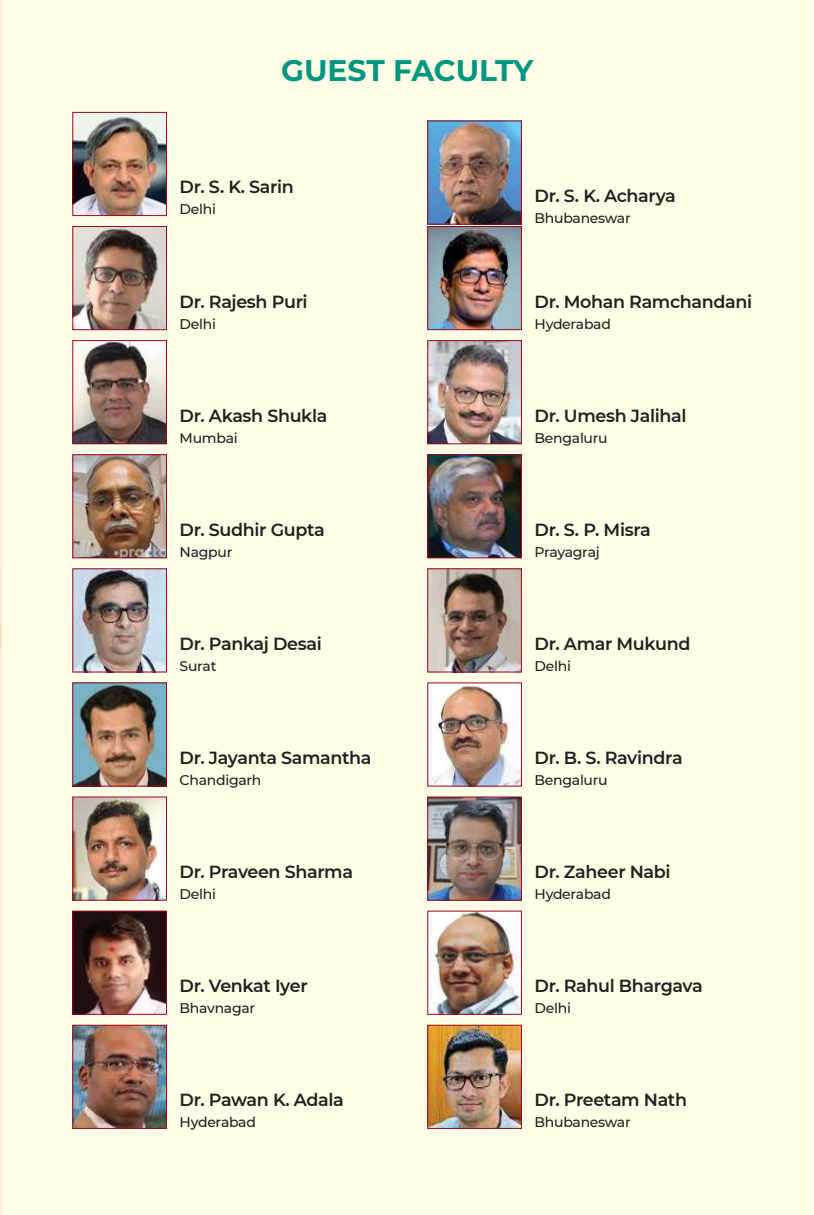
<style>
.page{position:relative;width:814px;height:1215px;background:#fff}
.page>*{position:absolute;margin:0;border:0;box-sizing:border-box;transform-origin:0 0}
.t1{font:700 29.75px "Montserrat";letter-spacing:-.01em;color:#009681}
.t2{font:600 17.5px "Montserrat";letter-spacing:-.02em;color:#231f20}
.t3{font:500 14px "Montserrat";letter-spacing:-.02em;color:#231f20}
</style>
<div class="page">
<div style="left:1px;top:0;width:812px;height:1215px;background:#fffde5"></div>
<hr style="left:0;top:0;width:1px;height:1215px;background:#fff1e2">
<svg style="left:0;top:568px;width:1px;height:81px"></svg>
<img style="left:74px;top:114px;width:91px;height:100px">
<div style="left:72px;top:112px;width:95px;height:104px;border:1px solid #9c0521"></div>
<img style="left:429px;top:123px;width:91px;height:100px">
<div style="left:427px;top:121px;width:95px;height:104px;border:1px solid #9c0521"></div>
<img style="left:429px;top:456px;width:91px;height:100px">
<div style="left:427px;top:454px;width:95px;height:104px;border:1px solid #9c0521"></div>
<img style="left:74px;top:228px;width:91px;height:100px">
<div style="left:72px;top:226px;width:95px;height:104px;border:1px solid #9c0521"></div>
<img style="left:74px;top:684px;width:91px;height:101px">
<div style="left:72px;top:682px;width:95px;height:105px;border:1px solid #9c0521"></div>
<img style="left:429px;top:684px;width:91px;height:101px">
<div style="left:427px;top:682px;width:95px;height:105px;border:1px solid #9c0521"></div>
<img style="left:429px;top:342px;width:91px;height:100px">
<div style="left:427px;top:340px;width:95px;height:104px;border:1px solid #9c0521"></div>
<img style="left:429px;top:913px;width:91px;height:100px">
<div style="left:427px;top:911px;width:95px;height:104px;border:1px solid #9c0521"></div>
<img style="left:429px;top:1027px;width:91px;height:100px">
<div style="left:427px;top:1025px;width:95px;height:104px;border:1px solid #9c0521"></div>
<img style="left:74px;top:456px;width:91px;height:100px">
<div style="left:72px;top:454px;width:95px;height:104px;border:1px solid #9c0521"></div>
<img style="left:74px;top:342px;width:91px;height:100px">
<div style="left:72px;top:340px;width:95px;height:104px;border:1px solid #9c0521"></div>
<img style="left:74px;top:913px;width:91px;height:100px">
<div style="left:72px;top:911px;width:95px;height:104px;border:1px solid #9c0521"></div>
<img style="left:74px;top:799px;width:91px;height:100px">
<div style="left:72px;top:797px;width:95px;height:104px;border:1px solid #9c0521"></div>
<img style="left:74px;top:1027px;width:91px;height:100px">
<div style="left:72px;top:1025px;width:95px;height:104px;border:1px solid #9c0521"></div>
<img style="left:429px;top:799px;width:91px;height:100px">
<div style="left:427px;top:797px;width:95px;height:104px;border:1px solid #9c0521"></div>
<img style="left:429px;top:228px;width:91px;height:100px">
<div style="left:427px;top:226px;width:95px;height:104px;border:1px solid #9c0521"></div>
<img style="left:74px;top:570px;width:91px;height:100px">
<img style="left:429px;top:570px;width:91px;height:100px">
<div style="left:427px;top:568px;width:95px;height:104px;border:1px solid #9c0521"></div>
<h1 class="t1" style="left:281px;top:49px;width:254px">GUEST FACULTY</h1>
<p class="t2" style="left:180px;top:175px;width:116px">Dr. S. K. Sarin</p>
<p class="t3" style="left:180px;top:200px;width:38px">Delhi</p>
<p class="t2" style="left:534px;top:183px;width:143px">Dr. S. K. Acharya</p>
<p class="t3" style="left:534px;top:208px;width:98px">Bhubaneswar</p>
<p class="t2" style="left:180px;top:289px;width:129px">Dr. Rajesh Puri</p>
<p class="t3" style="left:180px;top:314px;width:38px">Delhi</p>
<p class="t2" style="left:534px;top:289px;width:219px">Dr. Mohan Ramchandani</p>
<p class="t3" style="left:534px;top:314px;width:78px">Hyderabad</p>
<p class="t2" style="left:180px;top:403px;width:149px">Dr. Akash Shukla</p>
<p class="t3" style="left:180px;top:428px;width:60px">Mumbai</p>
<p class="t2" style="left:534px;top:403px;width:153px">Dr. Umesh Jalihal</p>
<p class="t3" style="left:534px;top:428px;width:75px">Bengaluru</p>
<p class="t2" style="left:180px;top:517px;width:147px">Dr. Sudhir Gupta</p>
<p class="t3" style="left:180px;top:542px;width:54px">Nagpur</p>
<p class="t2" style="left:534px;top:517px;width:118px">Dr. S. P. Misra</p>
<p class="t3" style="left:534px;top:542px;width:67px">Prayagraj</p>
<p class="t2" style="left:180px;top:631px;width:144px">Dr. Pankaj Desai</p>
<p class="t3" style="left:180px;top:656px;width:38px">Surat</p>
<p class="t2" style="left:534px;top:631px;width:157px">Dr. Amar Mukund</p>
<p class="t3" style="left:534px;top:656px;width:38px">Delhi</p>
<p class="t2" style="left:180px;top:745px;width:193px">Dr. Jayanta Samantha</p>
<p class="t3" style="left:180px;top:770px;width:83px">Chandigarh</p>
<p class="t2" style="left:534px;top:745px;width:149px">Dr. B. S. Ravindra</p>
<p class="t3" style="left:534px;top:770px;width:75px">Bengaluru</p>
<p class="t2" style="left:180px;top:859px;width:175px">Dr. Praveen Sharma</p>
<p class="t3" style="left:180px;top:884px;width:38px">Delhi</p>
<p class="t2" style="left:534px;top:859px;width:137px">Dr. Zaheer Nabi</p>
<p class="t3" style="left:534px;top:884px;width:78px">Hyderabad</p>
<p class="t2" style="left:180px;top:973px;width:129px">Dr. Venkat Iyer</p>
<p class="t3" style="left:180px;top:998px;width:77px">Bhavnagar</p>
<p class="t2" style="left:534px;top:973px;width:170px">Dr. Rahul Bhargava</p>
<p class="t3" style="left:534px;top:998px;width:38px">Delhi</p>
<p class="t2" style="left:180px;top:1088px;width:166px">Dr. Pawan K. Adala</p>
<p class="t3" style="left:180px;top:1112px;width:78px">Hyderabad</p>
<p class="t2" style="left:534px;top:1088px;width:154px">Dr. Preetam Nath</p>
<p class="t3" style="left:534px;top:1112px;width:98px">Bhubaneswar</p>
</div>
